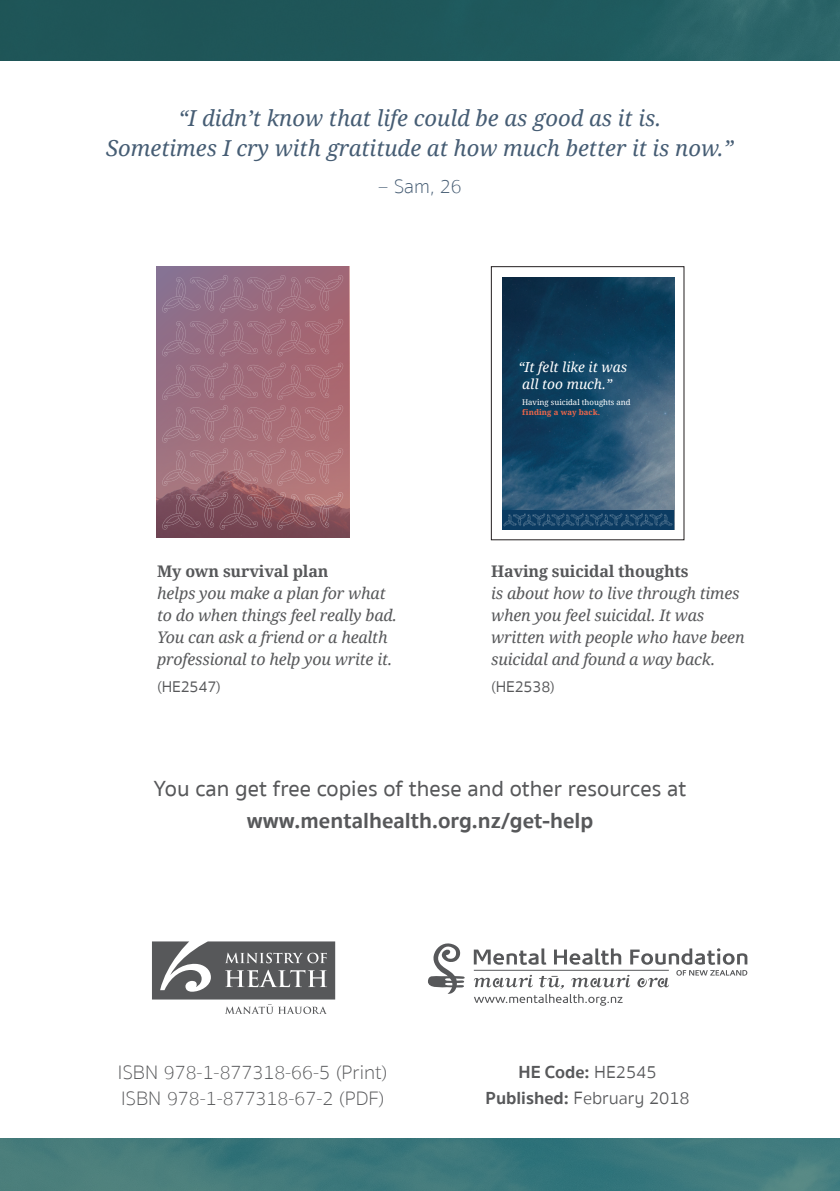
<style>
.page{position:relative;width:840px;height:1191px;background:#fff}
.page>*{position:absolute;margin:0;border:0;box-sizing:border-box;transform-origin:0 0}
.t1{font:500 22.4px/32.4px "Sukhumvit Set";color:#57585a;text-align:center}
.t2{font:italic 22px/30px "Droid Serif";color:#465d74;text-align:center}
.Quote_Credit{font:100 20px "Sukhumvit Set";color:#57585a}
.Quote_Credit-2{font:100 20px "Sukhumvit Set";color:#465d74}
.t3{font:300 18px/26px "Sukhumvit Set";color:#57585a;text-align:center}
.Body_Text{font:italic 16px/22px "Droid Serif";letter-spacing:-.01em;color:#57585a}
.Body_Text-2{font:16px "Sukhumvit Set Text";letter-spacing:-.01em;color:#57585a}
.t4{font:italic 13.8px/16.6px "Droid Serif";color:#fff}
.t5{font:7.8px/10.6px "Droid Serif";color:#fff}
.s1{font-weight:700;font-style:normal}
.s2{font-weight:700;color:#ee664a}
.s3{font-weight:700}
</style>
<div class="page">
<img style="left:0;top:0;width:839px;height:61px">
<img style="left:502px;top:277px;width:171px;height:233px">
<div style="left:502px;top:510px;width:171px;height:19px;background:#0b3b62"></div>
<svg style="left:503px;top:513px;width:169px;height:13px"></svg>
<div style="left:491px;top:266px;width:192px;height:274px;border:1px solid #231f20"></div>
<div style="left:156px;top:267px;width:193px;height:271px;background:linear-gradient(to right,#857395,#a16675)"></div>
<img style="left:156px;top:293px;width:193px;height:245px">
<svg style="left:162px;top:275px;width:181px;height:37px"></svg>
<svg style="left:162px;top:319px;width:181px;height:37px"></svg>
<svg style="left:162px;top:363px;width:181px;height:79px"></svg>
<svg style="left:162px;top:448px;width:181px;height:38px"></svg>
<svg style="left:162px;top:492px;width:181px;height:37px"></svg>
<svg style="left:152px;top:941px;width:183px;height:73px"></svg>
<svg style="left:428px;top:943px;width:37px;height:51px"></svg>
<svg style="left:473px;top:948px;width:274px;height:57px"></svg>
<img style="left:0;top:1139px;width:839px;height:52px">
<p class="t2" style="left:106px;top:103px;width:628px">“I didn’t know that life could be as good as it is.<br>Sometimes I cry with gratitude at how much better it is now.”</p>
<p class="Quote_Credit-2" style="left:378px;top:173px;width:85px">– Sam, 26</p>
<p class="t4" style="left:518px;top:359px;width:110px">“It felt like it was all too much.”</p>
<p class="Body_Text" style="left:157px;top:559px;width:241px"><span class="s1">My own survival plan<br></span>helps you make a plan for what to do when things feel really bad.<br>You can ask a friend or a health professional to help you write it.</p>
<p class="Body_Text-2" style="left:157px;top:676px;width:65px">(HE2547)</p>
<p class="t5" style="left:521px;top:396px;width:110px">Having suicidal thoughts and <span class="s2">finding a way back.</span></p>
<p class="Body_Text" style="left:491px;top:559px;width:255px"><span class="s1">Having suicidal thoughts<br></span>is about how to live through times when you feel suicidal. It was written with people who have been suicidal and found a way back.</p>
<p class="Body_Text-2" style="left:491px;top:676px;width:65px">(HE2538)</p>
<p class="t1" style="left:153px;top:772px;width:534px">You can get free copies of these and other resources at <span class="s3">www.mentalhealth.org.nz/get-help</span></p>
<p class="Quote_Credit" style="left:118px;top:1059px;width:271px">ISBN 978-1-877318-66-5 (Print)</p>
<p class="Quote_Credit" style="left:121px;top:1085px;width:265px">ISBN 978-1-877318-67-2 (PDF)</p>
<p class="t3" style="left:485px;top:1059px;width:206px"><span class="s3">HE Code:</span> HE2545<br><span class="s3">Published:</span> February 2018</p>
</div>
